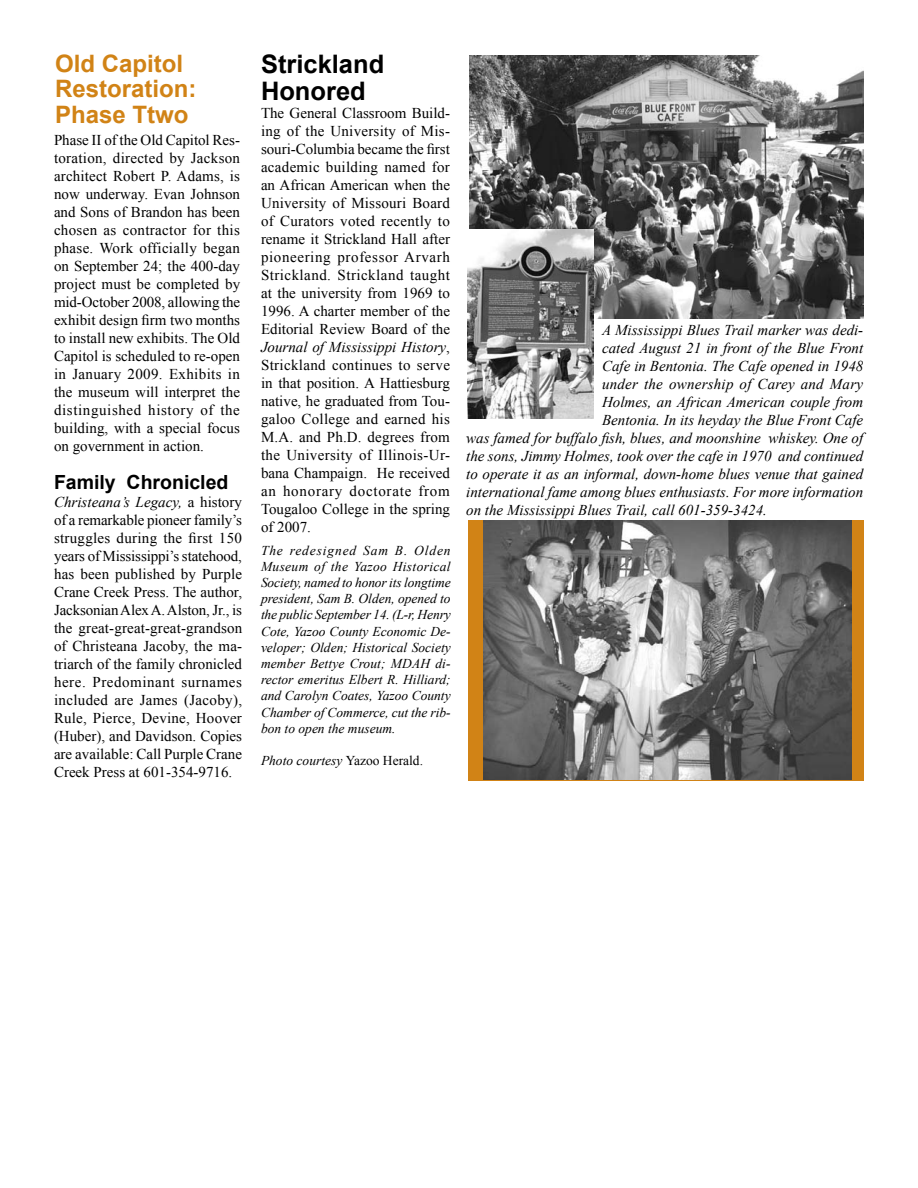
<style>
.page{position:relative;width:918px;height:1188px;background:#fff}
.page>*{position:absolute;margin:0;border:0;box-sizing:border-box;transform-origin:0 0}
.t1{font:700 25.5px/27px "Arial";color:#000}
.t2{font:700 24px/25.5px "Arial";color:#d18316}
.t3{font:700 19.5px "Arial";color:#000}
.t4{font:15px/18px "Times New Roman";color:#000;text-align:justify}
.t5{font:italic 15px "Times New Roman";color:#000}
.t6{font:italic 13.5px/16.2px "Times New Roman";color:#000;text-align:justify}
.s1{font-style:italic}
.s2{font-style:normal}
</style>
<div class="page">
<img style="left:470px;top:56px;width:394px;height:262px">
<img style="left:467px;top:229px;width:126px;height:189px">
<div style="left:468px;top:520px;width:395px;height:261px;background:#d18316"></div>
<img style="left:484px;top:521px;width:368px;height:259px">
<h2 class="t2" style="left:55px;top:51px;width:143px">Old Capitol<br>Restoration:<br>Phase Ttwo</h2>
<p class="t4" style="left:54px;top:130px;width:188px">Phase II of the Old Capitol Res&shy;toration, directed by Jackson architect Robert P. Adams, is now underway. Evan Johnson and Sons of Brandon has been chosen as contractor for this phase. Work officially began on September 24; the 400-day project must be completed by mid-October 2008, allowing the exhibit design firm two months to install new exhibits. The Old Capitol is scheduled to re-open in January 2009. Exhibits in the museum will interpret the distinguished history of the building, with a special focus on government in action.</p>
<h3 class="t3" style="left:54px;top:469px;width:176px">Family Chronicled</h3>
<p class="t4" style="left:54px;top:493px;width:190px"><span class="s1">Christeana’s Legacy,</span> a history of a remarkable pioneer family’s struggles during the first 150 years of Mississippi’s statehood, has been published by Purple Crane Creek Press. The author, Jacksonian Alex A. Alston, Jr., is the great-great-great-grandson of Christeana Jacoby, the ma&shy;triarch of the family chronicled here. Predominant surnames included are James (Jacoby), Rule, Pierce, Devine, Hoover (Huber), and Davidson. Copies are available: Call Purple Crane Creek Press at 601-354-9716.</p>
<h1 class="t1" style="left:261px;top:51px;width:125px">Strickland<br>Honored</h1>
<p class="t4" style="left:261px;top:103px;width:191px">The General Classroom Build&shy;ing of the University of Mis&shy;souri-Columbia became the first academic building named for an African American when the University of Missouri Board of Curators voted recently to rename it Strickland Hall after pioneering professor Arvarh Strickland. Strickland taught at the university from 1969 to 1996. A charter member of the Editorial Review Board of the <span class="s1">Journal of Mississippi History</span>, Strickland continues to serve in that position. A Hattiesburg native, he graduated from Tou&shy;galoo College and earned his M.A. and Ph.D. degrees from the University of Illinois-Ur&shy;bana Champaign. He received an honorary doctorate from Tougaloo College in the spring of 2007.</p>
<p class="t6" style="left:261px;top:542px;width:191px">The redesigned Sam B. Olden Museum of the Yazoo Historical Society, named to honor its longtime president, Sam B. Olden, opened to the public September 14. (L-r, Henry Cote, Yazoo County Economic De&shy;veloper; Olden; Historical Society member Bettye Crout; MDAH di&shy;rector emeritus Elbert R. Hilliard; and Carolyn Coates, Yazoo County Chamber of Commerce, cut the rib&shy;bon to open the museum.</p>
<p class="t6" style="left:261px;top:752px;width:164px">Photo courtesy <span class="s2">Yazoo Herald.</span></p>
<p class="t5" style="left:602px;top:319px;width:263px">A Mississippi Blues Trail marker was dedi-</p>
<p class="t5" style="left:602px;top:337px;width:263px">cated August 21 in front of the Blue Front</p>
<p class="t5" style="left:602px;top:355px;width:263px">Cafe in Bentonia. The Cafe opened in 1948</p>
<p class="t5" style="left:602px;top:373px;width:263px">under the ownership of Carey and Mary</p>
<p class="t5" style="left:602px;top:391px;width:263px">Holmes, an African American couple from</p>
<p class="t5" style="left:602px;top:409px;width:263px">Bentonia. In its heyday the Blue Front Cafe</p>
<p class="t5" style="left:466px;top:427px;width:399px">was famed for buffalo fish, blues, and moonshine whiskey. One of</p>
<p class="t5" style="left:466px;top:445px;width:399px">the sons, Jimmy Holmes, took over the cafe in 1970 and continued</p>
<p class="t5" style="left:466px;top:463px;width:399px">to operate it as an informal, down-home blues venue that gained</p>
<p class="t5" style="left:466px;top:481px;width:399px">international fame among blues enthusiasts. For more information</p>
<p class="t5" style="left:466px;top:499px;width:302px">on the Mississippi Blues Trail, call 601-359-3424.</p>
</div>
